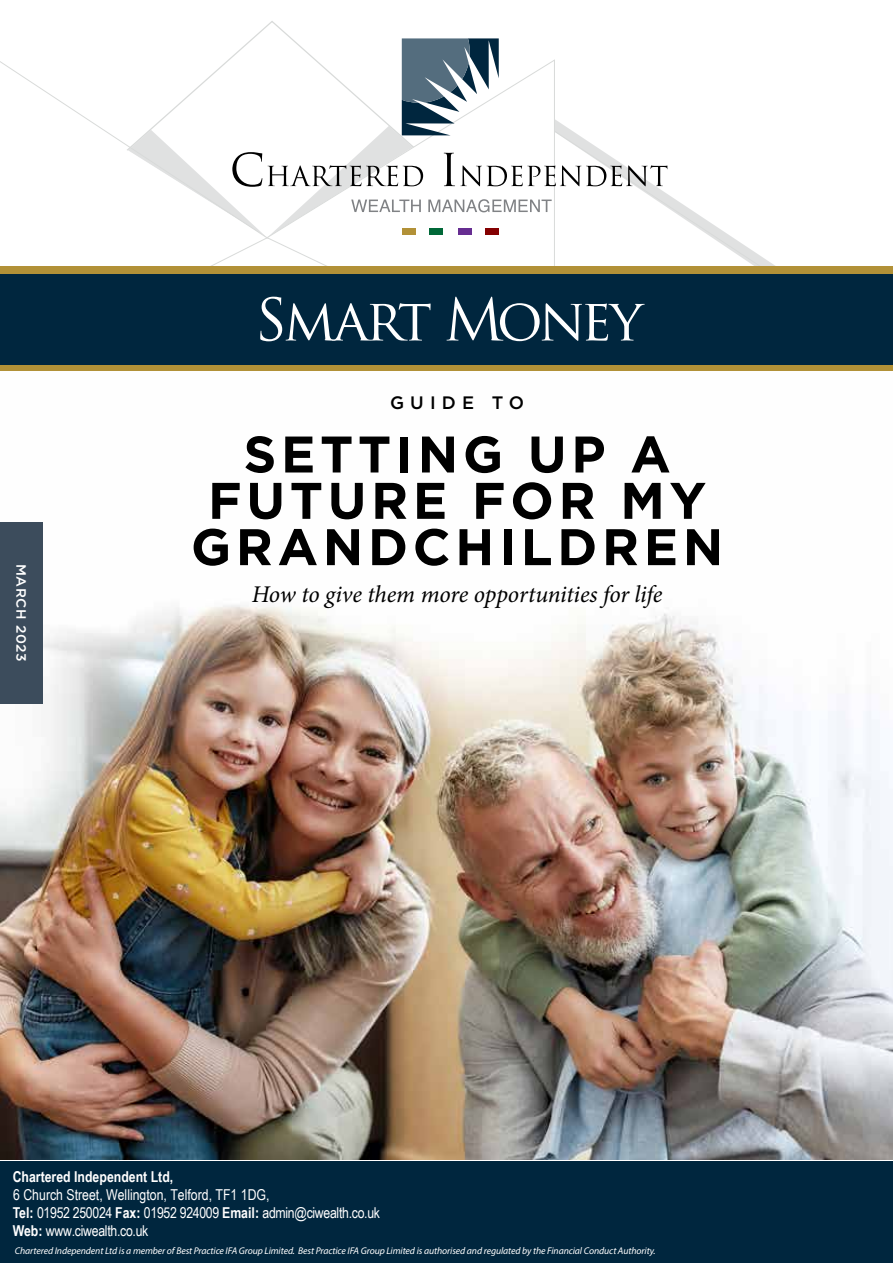
<style>
.page{position:relative;width:893px;height:1263px;background:#fff}
.page>*{position:absolute;margin:0;border:0;box-sizing:border-box;transform-origin:0 0}
.t1{font:700 51.3px/46.3px "Gotham HTF";letter-spacing:.09em;color:#000;text-align:center}
.t2{font:italic 24px "Minion Pro";letter-spacing:-.01em;color:#000}
.t3{font:500 18px "Gotham HTF";letter-spacing:.34em;color:#000}
.t4{font:15px/18px "Arial Narrow";letter-spacing:-.02em;color:#fff}
.t5{font:700 15px "Arial Narrow";color:#fff}
.t6{font:500 13.5px "Gotham HTF";letter-spacing:.04em;color:#fff}
.t7{font:italic 9.75px "Myriad Pro";letter-spacing:-.01em;color:#fff}
.s1{font-weight:700}
</style>
<div class="page">
<img style="left:0;top:370px;width:893px;height:790px">
<div style="left:0;top:522px;width:43px;height:182px;background:#3c4c5c"></div>
<svg style="left:667px;top:165px;width:108px;height:101px"></svg>
<div style="left:0;top:274px;width:893px;height:92px;background:#00263e"></div>
<hr style="left:0;top:366px;width:893px;height:4px;background:#b29137">
<svg style="left:260px;top:297px;width:171px;height:44px"></svg>
<svg style="left:446px;top:297px;width:199px;height:44px"></svg>
<svg style="left:128px;top:38px;width:539px;height:200px"></svg>
<div style="left:402px;top:228px;width:13px;height:7px;background:#b29137"></div>
<div style="left:429px;top:228px;width:14px;height:7px;background:#006838"></div>
<div style="left:458px;top:228px;width:14px;height:7px;background:#662d91"></div>
<div style="left:486px;top:228px;width:13px;height:7px;background:#840001"></div>
<div style="left:0;top:266px;width:893px;height:8px;background:#b29137"></div>
<div style="left:0;top:1161px;width:893px;height:102px;background:#00263e"></div>
<h3 class="t6" style="left:29px;top:564px;width:99px;rotate:90deg">MARCH 2023</h3>
<h3 class="t3" style="left:390px;top:393px;width:136px">GUIDE TO</h3>
<h1 class="t1" style="left:191px;top:430px;width:534px">SETTING UP A<br>FUTURE FOR MY<br>GRANDCHILDREN</h1>
<h2 class="t2" style="left:252px;top:578px;width:412px">How to give them more opportunities for life</h2>
<h3 class="t5" style="left:13px;top:1163px;width:162px">Chartered Independent Ltd,</h3>
<h3 class="t4" style="left:13px;top:1181px;width:369px">6 Church Street, Wellington, Telford, TF1 1DG,<br><span class="s1">Tel:</span> 01952 250024 <span class="s1">Fax:</span> 01952 924009 <span class="s1">Email:</span> admin@ciwealth.co.uk<br><span class="s1">Web:</span> www.ciwealth.co.uk</h3>
<p class="t7" style="left:15px;top:1241px;width:642px">Chartered Independent Ltd is a member of Best Practice IFA Group Limited. Best Practice IFA Group Limited is authorised and regulated by the Financial Conduct Authority.</p>
<h3 class="t5" style="left:13px;top:1168px;width:162px">Chartered Independent Ltd,</h3>
<h3 class="t4" style="left:13px;top:1185px;width:369px">6 Church Street, Wellington, Telford, TF1 1DG,<br><span class="s1">Tel:</span> 01952 250024 <span class="s1">Fax:</span> 01952 924009 <span class="s1">Email:</span> admin@ciwealth.co.uk<br><span class="s1">Web:</span> www.ciwealth.co.uk</h3>
<p class="t7" style="left:15px;top:1245px;width:642px">Chartered Independent Ltd is a member of Best Practice IFA Group Limited. Best Practice IFA Group Limited is authorised and regulated by the Financial Conduct Authority.</p>
</div>
